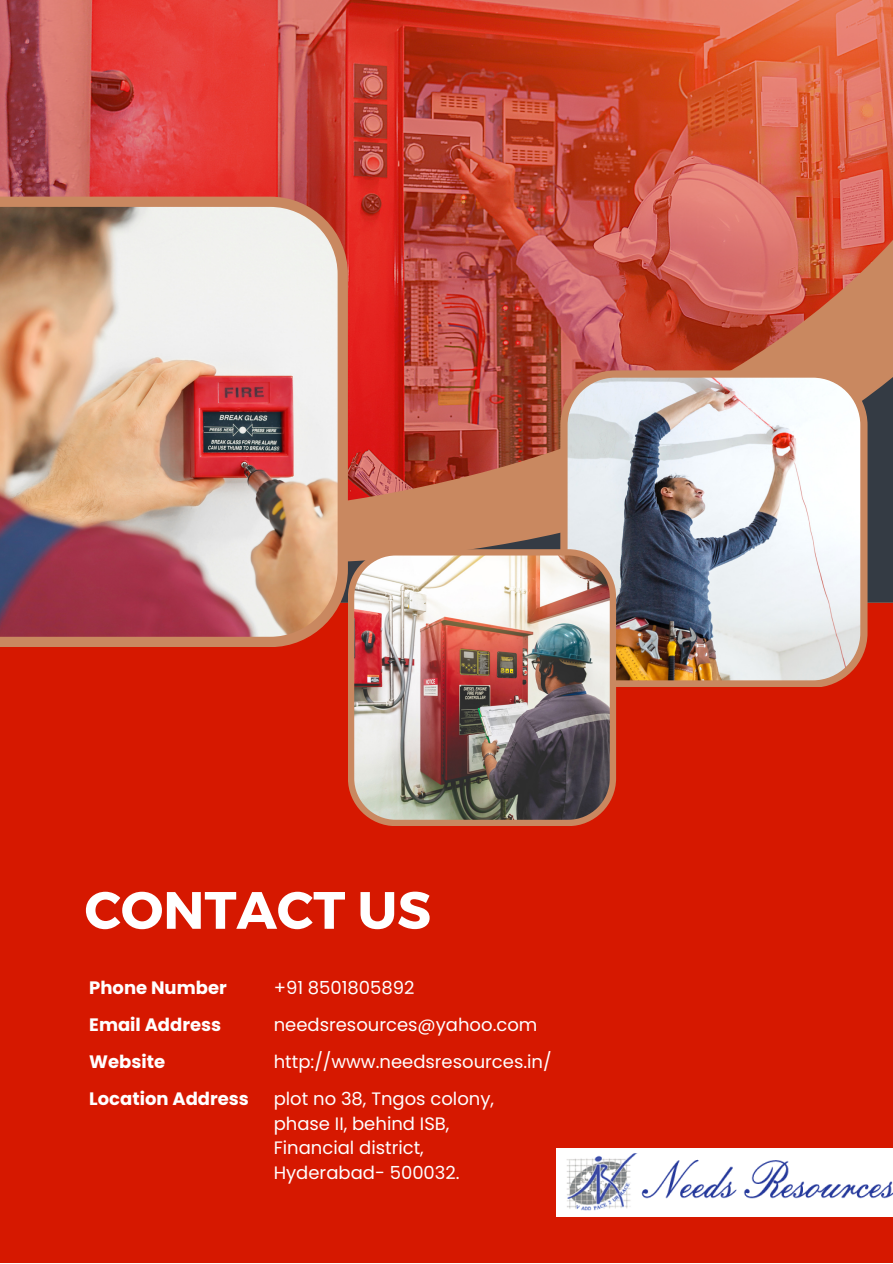
<style>
.page{position:relative;width:893px;height:1264px;background:#fff}
.page>*{position:absolute;margin:0;border:0;box-sizing:border-box;transform-origin:0 0}
.t1{font:700 52.5px "Montserrat";color:#fff}
.t2{font:18px/24.8px "Poppins";color:#fff}
.t3{font:700 18px "Poppins";color:#fff}
</style>
<div class="page">
<div style="left:0;top:0;width:892px;height:1262px;background:#d61800"></div>
<img style="left:0;top:0;width:892px;height:169px">
<img style="left:0;top:169px;width:892px;height:156px">
<svg style="left:348px;top:325px;width:544px;height:277px;background:#b25340"></svg>
<img style="left:0;top:197px;width:348px;height:449px">
<img style="left:560px;top:370px;width:307px;height:317px">
<img style="left:348px;top:549px;width:268px;height:277px">
<img style="left:556px;top:1148px;width:336px;height:68px">
<h1 class="t1" style="left:85px;top:876px;width:348px">CONTACT US</h1>
<p class="t3" style="left:89px;top:975px;width:139px">Phone Number</p>
<p class="t2" style="left:274px;top:975px;width:142px">+91 8501805892</p>
<p class="t3" style="left:89px;top:1012px;width:133px">Email Address</p>
<p class="t2" style="left:274px;top:1012px;width:265px">needsresources@yahoo.com</p>
<p class="t3" style="left:89px;top:1048px;width:77px">Website</p>
<p class="t2" style="left:274px;top:1049px;width:279px">http://www.needsresources.in/</p>
<p class="t3" style="left:89px;top:1085px;width:161px">Location Address</p>
<p class="t2" style="left:274px;top:1086px;width:222px">plot no 38, Tngos colony, phase II, behind ISB,<br>Financial district,<br>Hyderabad- 500032.</p>
</div>
